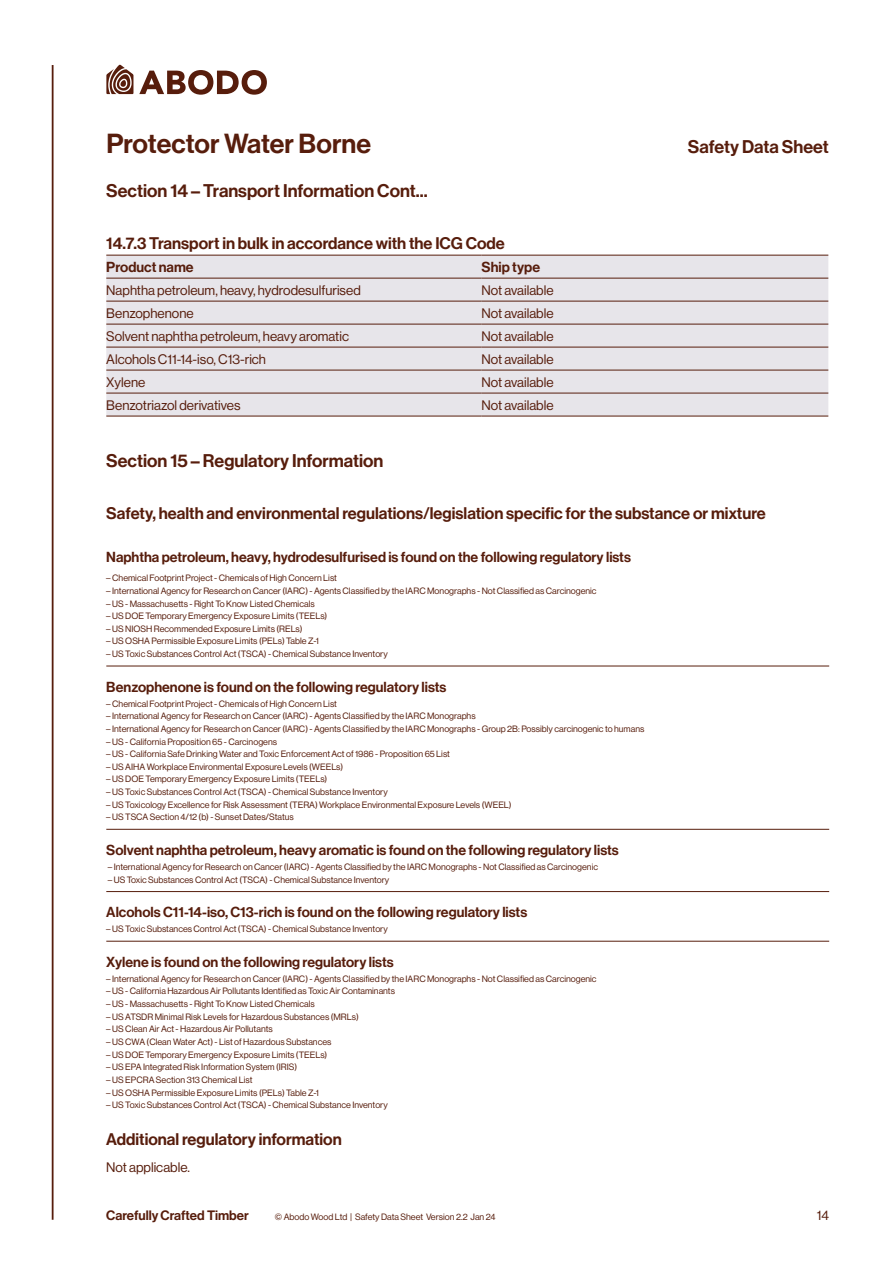
<style>
.page{position:relative;width:893px;height:1263px;background:#fff}
.page>*{position:absolute;margin:0;border:0;box-sizing:border-box;transform-origin:0 0}
.t1{font:27px "N Haas Grotesk DS Pro 65 Md";color:#571d0c}
.t2{font:18px "N Haas Grotesk DS Pro 65 Md";color:#571d0c}
.t3{font:16.5px "N Haas Grotesk DS Pro 65 Md";color:#571d0c}
.t4{font:14.25px "N Haas Grotesk DS Pro 65 Md";color:#571d0c}
.t5{font:13.5px "N Haas Grotesk DS Pro 55 Rg";color:#571d0c}
.t6{font:13.35px "N Haas Grotesk DS Pro 65 Md";color:#571d0c}
.t7{font:9px "N Haas Grotesk DS Pro 55 Rg";color:#571d0c}
</style>
<div class="page">
<hr style="left:52px;top:65px;width:2px;height:1155px;background:#571d0c">
<svg style="left:139px;top:70px;width:128px;height:25px"></svg>
<svg style="left:106px;top:65px;width:27px;height:29px"></svg>
<hr style="left:106px;top:666px;width:723px;height:1px;background:#571d0c">
<hr style="left:106px;top:829px;width:723px;height:1px;background:#571d0c">
<hr style="left:106px;top:891px;width:723px;height:1px;background:#571d0c">
<hr style="left:106px;top:941px;width:723px;height:1px;background:#571d0c">
<div style="left:106px;top:256px;width:722px;height:160px;background:#e7e5ea"></div>
<hr style="left:106px;top:255px;width:375px;height:1px;background:#571d0c">
<hr style="left:481px;top:255px;width:347px;height:1px;background:#571d0c">
<hr style="left:481px;top:278px;width:347px;height:1px;background:#571d0c">
<hr style="left:481px;top:301px;width:347px;height:1px;background:#571d0c">
<hr style="left:481px;top:324px;width:347px;height:1px;background:#571d0c">
<hr style="left:481px;top:347px;width:347px;height:1px;background:#571d0c">
<hr style="left:481px;top:370px;width:347px;height:1px;background:#571d0c">
<hr style="left:481px;top:393px;width:347px;height:1px;background:#571d0c">
<hr style="left:481px;top:416px;width:347px;height:1px;background:#571d0c">
<hr style="left:106px;top:278px;width:375px;height:1px;background:#571d0c">
<hr style="left:106px;top:301px;width:375px;height:1px;background:#571d0c">
<hr style="left:106px;top:324px;width:375px;height:1px;background:#571d0c">
<hr style="left:106px;top:347px;width:375px;height:1px;background:#571d0c">
<hr style="left:106px;top:370px;width:375px;height:1px;background:#571d0c">
<hr style="left:106px;top:393px;width:375px;height:1px;background:#571d0c">
<hr style="left:106px;top:416px;width:375px;height:1px;background:#571d0c">
<h1 class="t1" style="left:106px;top:128px;width:266px">Protector Water Borne</h1>
<h2 class="t2" style="left:106px;top:180px;width:323px">Section 14 – Transport Information Cont...</h2>
<h3 class="t3" style="left:106px;top:233px;width:400px">14.7.3 Transport in bulk in accordance with the ICG Code</h3>
<h3 class="t4" style="left:106px;top:259px;width:89px">Product name</h3>
<h3 class="t4" style="left:482px;top:259px;width:60px">Ship type</h3>
<h3 class="t5" style="left:106px;top:282px;width:256px">Naphtha petroleum, heavy, hydrodesulfurised</h3>
<h3 class="t5" style="left:481px;top:282px;width:74px">Not available</h3>
<h3 class="t5" style="left:106px;top:305px;width:89px">Benzophenone</h3>
<h3 class="t5" style="left:481px;top:305px;width:74px">Not available</h3>
<h3 class="t5" style="left:106px;top:328px;width:244px">Solvent naphtha petroleum, heavy aromatic</h3>
<h3 class="t5" style="left:481px;top:328px;width:74px">Not available</h3>
<h3 class="t5" style="left:106px;top:351px;width:161px">Alcohols C11-14-iso, C13-rich</h3>
<h3 class="t5" style="left:481px;top:351px;width:74px">Not available</h3>
<h3 class="t5" style="left:106px;top:374px;width:41px">Xylene</h3>
<h3 class="t5" style="left:481px;top:374px;width:74px">Not available</h3>
<h3 class="t5" style="left:106px;top:397px;width:136px">Benzotriazol derivatives</h3>
<h3 class="t5" style="left:481px;top:397px;width:74px">Not available</h3>
<h2 class="t2" style="left:688px;top:136px;width:142px">Safety Data Sheet</h2>
<h2 class="t2" style="left:106px;top:450px;width:278px">Section 15 – Regulatory Information</h2>
<h3 class="t3" style="left:106px;top:503px;width:661px">Safety, health and environmental regulations/legislation specific for the substance or mixture</h3>
<h3 class="t4" style="left:106px;top:549px;width:526px">Naphtha petroleum, heavy, hydrodesulfurised is found on the following regulatory lists</h3>
<p class="t7" style="left:106px;top:573px;width:232px">– Chemical Footprint Project - Chemicals of High Concern List</p>
<p class="t7" style="left:106px;top:586px;width:492px">– International Agency for Research on Cancer (IARC) - Agents Classified by the IARC Monographs - Not Classified as Carcinogenic</p>
<p class="t7" style="left:106px;top:598px;width:210px">– US - Massachusetts - Right To Know Listed Chemicals</p>
<p class="t7" style="left:106px;top:611px;width:223px">– US DOE Temporary Emergency Exposure Limits (TEELs)</p>
<p class="t7" style="left:106px;top:623px;width:198px">– US NIOSH Recommended Exposure Limits (RELs)</p>
<p class="t7" style="left:106px;top:636px;width:214px">– US OSHA Permissible Exposure Limits (PELs) Table Z-1</p>
<p class="t7" style="left:106px;top:649px;width:283px">– US Toxic Substances Control Act (TSCA) - Chemical Substance Inventory</p>
<h3 class="t4" style="left:106px;top:679px;width:342px">Benzophenone is found on the following regulatory lists</h3>
<p class="t7" style="left:106px;top:698px;width:232px">– Chemical Footprint Project - Chemicals of High Concern List</p>
<p class="t7" style="left:106px;top:711px;width:371px">– International Agency for Research on Cancer (IARC) - Agents Classified by the IARC Monographs</p>
<p class="t7" style="left:106px;top:724px;width:540px">– International Agency for Research on Cancer (IARC) - Agents Classified by the IARC Monographs - Group 2B: Possibly carcinogenic to humans</p>
<p class="t7" style="left:106px;top:736px;width:172px">– US - California Proposition 65 - Carcinogens</p>
<p class="t7" style="left:106px;top:749px;width:345px">– US - California Safe Drinking Water and Toxic Enforcement Act of 1986 - Proposition 65 List</p>
<p class="t7" style="left:106px;top:761px;width:239px">– US AIHA Workplace Environmental Exposure Levels (WEELs)</p>
<p class="t7" style="left:106px;top:774px;width:223px">– US DOE Temporary Emergency Exposure Limits (TEELs)</p>
<p class="t7" style="left:106px;top:787px;width:283px">– US Toxic Substances Control Act (TSCA) - Chemical Substance Inventory</p>
<p class="t7" style="left:106px;top:799px;width:407px">– US Toxicology Excellence for Risk Assessment (TERA) Workplace Environmental Exposure Levels (WEEL)</p>
<p class="t7" style="left:106px;top:812px;width:189px">– US TSCA Section 4/12 (b) - Sunset Dates/Status</p>
<h3 class="t4" style="left:106px;top:842px;width:514px">Solvent naphtha petroleum, heavy aromatic is found on the following regulatory lists</h3>
<p class="t7" style="left:108px;top:862px;width:492px">– International Agency for Research on Cancer (IARC) - Agents Classified by the IARC Monographs - Not Classified as Carcinogenic</p>
<p class="t7" style="left:108px;top:874px;width:283px">– US Toxic Substances Control Act (TSCA) - Chemical Substance Inventory</p>
<h3 class="t4" style="left:106px;top:904px;width:422px">Alcohols C11-14-iso, C13-rich is found on the following regulatory lists</h3>
<p class="t7" style="left:106px;top:924px;width:283px">– US Toxic Substances Control Act (TSCA) - Chemical Substance Inventory</p>
<h3 class="t4" style="left:106px;top:954px;width:289px">Xylene is found on the following regulatory lists</h3>
<p class="t7" style="left:106px;top:973px;width:492px">– International Agency for Research on Cancer (IARC) - Agents Classified by the IARC Monographs - Not Classified as Carcinogenic</p>
<p class="t7" style="left:106px;top:986px;width:290px">– US - California Hazardous Air Pollutants Identified as Toxic Air Contaminants</p>
<p class="t7" style="left:106px;top:999px;width:210px">– US - Massachusetts - Right To Know Listed Chemicals</p>
<p class="t7" style="left:106px;top:1011px;width:254px">– US ATSDR Minimal Risk Levels for Hazardous Substances (MRLs)</p>
<p class="t7" style="left:106px;top:1024px;width:168px">– US Clean Air Act - Hazardous Air Pollutants</p>
<p class="t7" style="left:106px;top:1037px;width:227px">– US CWA (Clean Water Act) - List of Hazardous Substances</p>
<p class="t7" style="left:106px;top:1049px;width:223px">– US DOE Temporary Emergency Exposure Limits (TEELs)</p>
<p class="t7" style="left:106px;top:1062px;width:192px">– US EPA Integrated Risk Information System (IRIS)</p>
<p class="t7" style="left:106px;top:1074px;width:148px">– US EPCRA Section 313 Chemical List</p>
<p class="t7" style="left:106px;top:1087px;width:214px">– US OSHA Permissible Exposure Limits (PELs) Table Z-1</p>
<p class="t7" style="left:106px;top:1100px;width:283px">– US Toxic Substances Control Act (TSCA) - Chemical Substance Inventory</p>
<h3 class="t3" style="left:106px;top:1130px;width:237px">Additional regulatory information</h3>
<h3 class="t5" style="left:106px;top:1159px;width:85px">Not applicable.</h3>
<h3 class="t6" style="left:106px;top:1208px;width:144px">Carefully Crafted Timber</h3>
<p class="t7" style="left:275px;top:1212px;width:222px">© Abodo Wood Ltd | Safety Data Sheet Version 2.2 Jan 24</p>
<h3 class="t5" style="left:817px;top:1208px;width:14px">14</h3>
</div>
